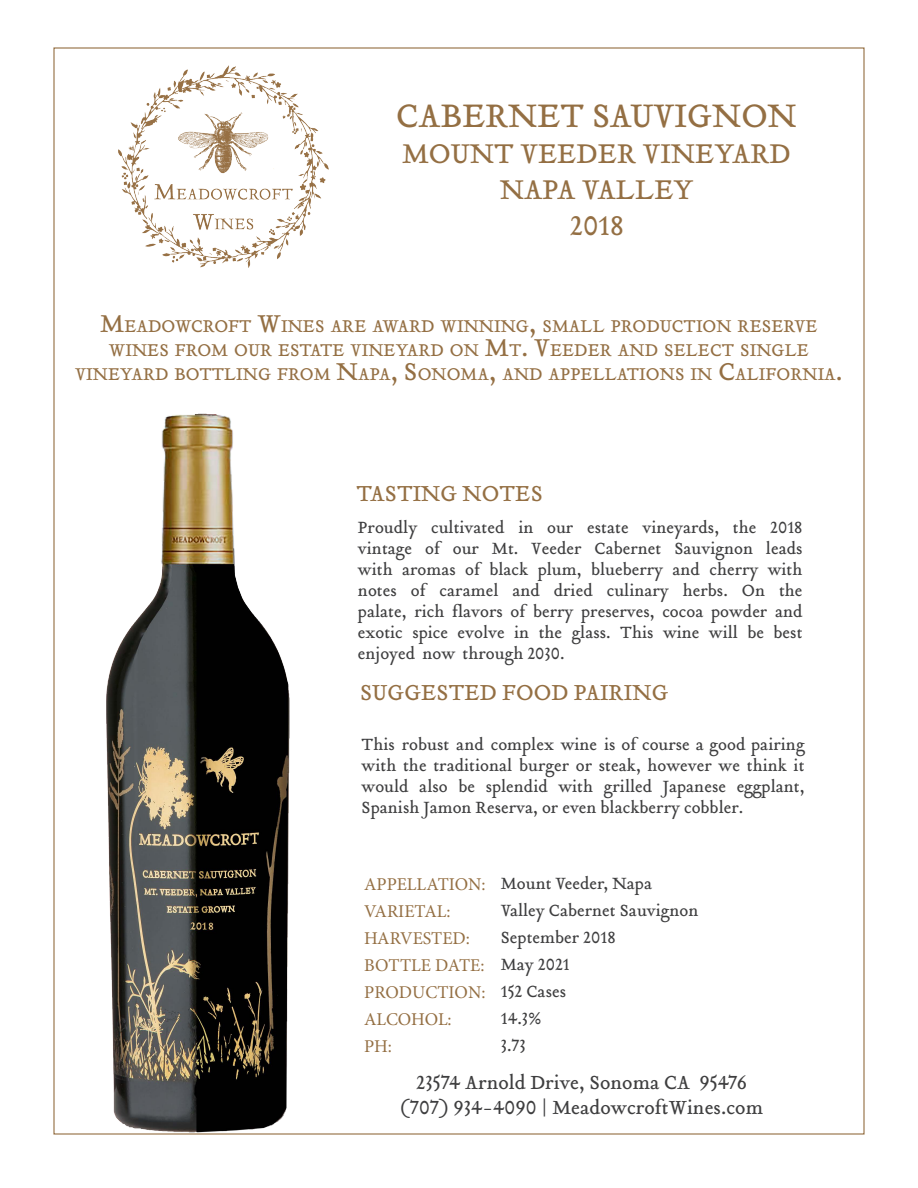
<style>
.page{position:relative;width:918px;height:1188px;background:#fff}
.page>*{position:absolute;margin:0;border:0;box-sizing:border-box;transform-origin:0 0}
.t1{font:36px "Tribute Roman";color:#946f43}
.t2{font:30px/36px "Tribute Roman";color:#946f43;text-align:center}
.t3{font:24px "Tribute Roman";color:#946f43}
.t4{font:21px "Tribute Roman";color:#3e3e3f}
.t5{font:18.9px/24px "Tribute Roman";color:#946f43;text-align:center}
.t6{font:18px/21px "Tribute Roman";color:#3e3e3f;text-align:justify}
.t7{font:18px/27px "Minion Pro";color:#946f43}
.s1{font-size:27px}
</style>
<div class="page">
<img style="left:119px;top:66px;width:209px;height:201px">
<img style="left:92px;top:413px;width:222px;height:722px">
<p class="t1" style="left:396px;top:92px;width:402px">CABERNET SAUVIGNON</p>
<p class="t2" style="left:402px;top:135px;width:390px">MOUNT VEEDER VINEYARD<br>NAPA VALLEY<br>2018</p>
<p class="t5" style="left:75px;top:314px;width:769px"><span class="s1">M</span>EADOWCROFT <span class="s1">W</span>INES ARE AWARD WINNING<span class="s1">,</span> SMALL PRODUCTION RESERVE<br>WINES FROM OUR ESTATE VINEYARD ON <span class="s1">M</span>T<span class="s1">. V</span>EEDER AND SELECT SINGLE<br>VINEYARD BOTTLING FROM <span class="s1">N</span>APA<span class="s1">, S</span> ONOMA<span class="s1">,</span> AND APPELLATIONS IN <span class="s1">C</span>ALIFORNIA<span class="s1">.</span></p>
<p class="t3" style="left:356px;top:478px;width:188px">TASTING NOTES</p>
<p class="t6" style="left:358px;top:517px;width:446px">Proudly cultivated in our estate vineyards, the 2018 vintage of our Mt. Veeder Cabernet Sauvignon leads with aromas of black plum, blueberry and cherry with notes of caramel and dried culinary herbs. On the palate, rich flavors of berry preserves, cocoa powder and exotic spice evolve in the glass. This wine will be best enjoyed now through 2030.</p>
<p class="t3" style="left:360px;top:676px;width:310px">SUGGESTED FOOD PAIRING</p>
<p class="t6" style="left:362px;top:733px;width:445px">This robust and complex wine is of course a good pairing with the traditional burger or steak, however we think it would also be splendid with grilled Japanese eggplant, Spanish Jamon Reserva, or even blackberry cobbler.</p>
<p class="t7" style="left:364px;top:871px;width:123px">APPELLATION:<br>VARIETAL:<br>HARVESTED:<br>BOTTLE DATE:<br>PRODUCTION:<br>ALCOHOL:<br>PH:</p>
<p class="t6" style="left:501px;top:870px;width:199px;line-height:27px;text-align:left">Mount Veeder, Napa<br>Valley Cabernet Sauvignon<br>September 2018<br>May 2021<br>152 Cases<br>14.3%<br>3.73</p>
<p class="t4" style="left:416px;top:1068px;width:332px">23574 Arnold Drive, Sonoma CA 95476</p>
<p class="t4" style="left:400px;top:1093px;width:365px">(707) 934-4090 | MeadowcroftWines.com</p>
</div>
